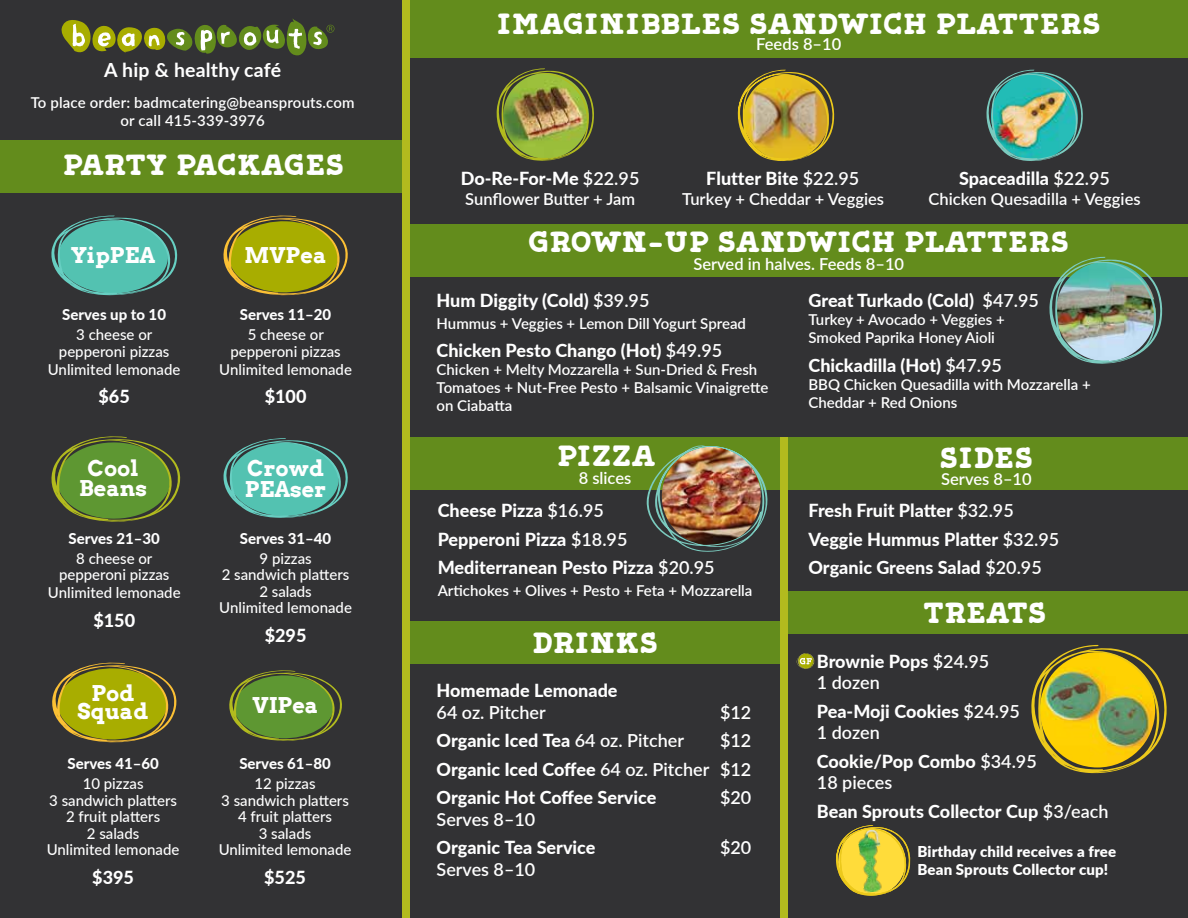
<style>
.page{position:relative;width:1188px;height:918px;background:#323234}
.page>*{position:absolute;margin:0;border:0;box-sizing:border-box;transform-origin:0 0}
.t1{font:36px "Gliny Hand Slab 300";letter-spacing:-.005em;color:#fff}
.t2{font:700 21.75px/18px "Arvo";color:#fff;text-align:center}
.t3{font:700 19.5px "Lato";letter-spacing:.01em;color:#fff}
.t4{font:800 18px/28.3px "Lato";color:#fff}
.t5{font:600 18px/21.6px "Lato";color:#fff}
.t6{font:600 16.5px "Lato";color:#fff}
.t7{font:600 15px/18px "Lato";color:#fff}
.t8{font:500 15px/16.5px "Lato";color:#fff;text-align:center}
.t9{font:800 15px "Lato";color:#fff}
.t10{font:900 15px/18px "Lato";letter-spacing:.01em;color:#fff}
.s1{font-weight:600}
.s2{font-weight:800}
</style>
<div class="page">
<svg style="left:61px;top:18px;width:274px;height:38px"></svg>
<svg style="left:836px;top:825px;width:75px;height:71px"></svg>
<svg style="left:51px;top:215px;width:127px;height:81px"></svg>
<svg style="left:223px;top:438px;width:125px;height:80px"></svg>
<svg style="left:51px;top:436px;width:130px;height:86px"></svg>
<svg style="left:229px;top:670px;width:113px;height:71px"></svg>
<svg style="left:223px;top:215px;width:125px;height:81px"></svg>
<svg style="left:52px;top:662px;width:125px;height:81px"></svg>
<div style="left:0;top:141px;width:407px;height:52px;background:#638c1c"></div>
<div style="left:410px;top:0;width:778px;height:58px;background:#638c1c"></div>
<div style="left:410px;top:224px;width:778px;height:53px;background:#638c1c"></div>
<div style="left:410px;top:437px;width:778px;height:53px;background:#638c1c"></div>
<div style="left:410px;top:621px;width:372px;height:42px;background:#638c1c"></div>
<div style="left:782px;top:591px;width:406px;height:43px;background:#638c1c"></div>
<div style="left:402px;top:0;width:8px;height:918px;background:#b2bb1e"></div>
<div style="left:781px;top:437px;width:7px;height:481px;background:#b2bb1e"></div>
<img style="left:986px;top:70px;width:97px;height:91px">
<img style="left:1049px;top:257px;width:114px;height:107px">
<img style="left:496px;top:68px;width:98px;height:93px">
<img style="left:1031px;top:645px;width:136px;height:129px">
<img style="left:737px;top:69px;width:98px;height:92px">
<img style="left:646px;top:445px;width:122px;height:107px">
<svg style="left:797px;top:653px;width:18px;height:16px"></svg>
<p class="t3" style="left:104px;top:55px;width:178px">A hip &amp; healthy café</p>
<p class="t7" style="left:31px;top:92px;width:325px;text-align:center">To place order: badmcatering@beansprouts.com or call 415-339-3976</p>
<h1 class="t1" style="left:63px;top:144px;width:284px">Party packages</h1>
<p class="t2" style="left:71px;top:246px;width:86px">YipPEA</p>
<p class="t9" style="left:62px;top:304px;width:105px">Serves up to 10</p>
<p class="t8" style="left:59px;top:326px;width:112px">3 cheese or pepperoni pizzas</p>
<p class="t8" style="left:48px;top:360px;width:134px">Unlimited lemonade</p>
<p class="t4" style="left:99px;top:382px;width:33px">$65</p>
<p class="t2" style="left:79px;top:458px;width:70px;line-height:19.5px">Cool<br>Beans</p>
<p class="t9" style="left:69px;top:527px;width:93px">Serves 21–30</p>
<p class="t8" style="left:59px;top:549px;width:112px">8 cheese or pepperoni pizzas</p>
<p class="t8" style="left:48px;top:584px;width:134px">Unlimited lemonade</p>
<p class="t4" style="left:93px;top:605px;width:43px">$150</p>
<p class="t2" style="left:78px;top:684px;width:72px">Pod<br>Squad</p>
<p class="t9" style="left:67px;top:753px;width:93px">Serves 41–60</p>
<p class="t8" style="left:47px;top:775px;width:134px">10 pizzas<br>3 sandwich platters<br>2 fruit platters<br>2 salads<br>Unlimited lemonade</p>
<p class="t4" style="left:92px;top:862px;width:43px">$395</p>
<p class="t2" style="left:245px;top:246px;width:84px">MVPea</p>
<p class="t9" style="left:240px;top:304px;width:93px">Serves 11–20</p>
<p class="t8" style="left:230px;top:326px;width:112px">5 cheese or pepperoni pizzas</p>
<p class="t8" style="left:219px;top:360px;width:134px">Unlimited lemonade</p>
<p class="t4" style="left:265px;top:382px;width:43px">$100</p>
<p class="t2" style="left:245px;top:458px;width:83px;line-height:21px;text-align:left">Crowd<br>PEAser</p>
<p class="t9" style="left:240px;top:527px;width:93px">Serves 31–40</p>
<p class="t8" style="left:219px;top:549px;width:134px">9 pizzas<br>2 sandwich platters<br>2 salads<br>Unlimited lemonade</p>
<p class="t4" style="left:265px;top:620px;width:43px">$295</p>
<p class="t2" style="left:253px;top:696px;width:67px">VIPea</p>
<p class="t9" style="left:239px;top:753px;width:93px">Serves 61–80</p>
<p class="t8" style="left:219px;top:775px;width:134px">12 pizzas<br>3 sandwich platters<br>4 fruit platters<br>3 salads<br>Unlimited lemonade</p>
<p class="t4" style="left:264px;top:862px;width:43px">$525</p>
<h1 class="t1" style="left:497px;top:3px;width:606px">imaginibbles sandwich platters</h1>
<p class="t6" style="left:756px;top:32px;width:87px">Feeds 8–10</p>
<p class="t4" style="left:461px;top:164px;width:180px">Do-Re-For-Me <span class="s1">$22.95</span></p>
<p class="t6" style="left:465px;top:187px;width:171px">Sunflower Butter + Jam</p>
<p class="t4" style="left:706px;top:164px;width:155px">Flutter Bite <span class="s1">$22.95</span></p>
<p class="t6" style="left:682px;top:187px;width:203px">Turkey + Cheddar + Veggies</p>
<p class="t4" style="left:959px;top:164px;width:152px">Spaceadilla <span class="s1">$22.95</span></p>
<p class="t6" style="left:928px;top:187px;width:214px">Chicken Quesadilla + Veggies</p>
<h1 class="t1" style="left:528px;top:222px;width:543px">grown-up sandwich platters</h1>
<p class="t6" style="left:693px;top:252px;width:212px">Served in halves. Feeds 8–10</p>
<p class="t4" style="left:437px;top:286px;width:214px">Hum Diggity (Cold) <span class="s1">$39.95</span></p>
<p class="t7" style="left:437px;top:314px;width:311px">Hummus + Veggies + Lemon Dill Yogurt Spread</p>
<p class="t4" style="left:437px;top:336px;width:287px">Chicken Pesto Chango (Hot) <span class="s1">$49.95</span></p>
<p class="t7" style="left:437px;top:360px;width:333px">Chicken + Melty Mozzarella + Sun-Dried &amp; Fresh<br>Tomatoes + Nut-Free Pesto + Balsamic Vinaigrette on Ciabatta</p>
<h1 class="t1" style="left:557px;top:435px;width:100px">pizza</h1>
<p class="t4" style="left:438px;top:496px;width:279px">Cheese Pizza <span class="s1">$16.95<br></span>Pepperoni Pizza <span class="s1">$18.95<br></span>Mediterranean Pesto Pizza <span class="s1">$20.95</span></p>
<p class="t7" style="left:438px;top:581px;width:316px">Artichokes + Olives + Pesto + Feta + Mozzarella</p>
<p class="t6" style="left:579px;top:466px;width:54px">8 slices</p>
<h1 class="t1" style="left:532px;top:622px;width:128px">drinks</h1>
<p class="t4" style="left:437px;top:676px;width:183px">Homemade Lemonade</p>
<p class="t5" style="left:437px;top:701px;width:111px">64 oz. Pitcher</p>
<p class="t5" style="left:720px;top:701px;width:33px">$12</p>
<p class="t4" style="left:437px;top:726px;width:249px">Organic Iced Tea <span class="s1">64 oz. Pitcher</span></p>
<p class="t4" style="left:437px;top:726px;width:316px;text-align:justify;text-indent:284px"><span class="s1">$12<br></span>Organic Iced Coffee <span class="s1">64 oz. Pitcher $12<br></span>Organic Hot Coffee Service</p>
<p class="t5" style="left:720px;top:786px;width:33px">$20</p>
<p class="t5" style="left:437px;top:808px;width:100px">Serves 8–10</p>
<p class="t4" style="left:437px;top:833px;width:160px">Organic Tea Service</p>
<p class="t5" style="left:720px;top:836px;width:33px">$20</p>
<p class="t5" style="left:437px;top:858px;width:100px">Serves 8–10</p>
<p class="t4" style="left:809px;top:286px;width:232px">Great Turkado (Cold) <span class="s1">$47.95</span></p>
<p class="t7" style="left:809px;top:310px;width:198px">Turkey + Avocado + Veggies +<br>Smoked Paprika Honey Aioli</p>
<p class="t4" style="left:809px;top:350px;width:195px">Chickadilla (Hot) <span class="s1">$47.95</span></p>
<p class="t7" style="left:809px;top:375px;width:284px">BBQ Chicken Quesadilla with Mozzarella +<br>Cheddar + Red Onions</p>
<h1 class="t1" style="left:939px;top:437px;width:96px">sides</h1>
<p class="t6" style="left:941px;top:467px;width:92px">Serves 8–10</p>
<p class="t4" style="left:809px;top:496px;width:252px">Fresh Fruit Platter <span class="s1">$32.95<br></span>Veggie Hummus Platter <span class="s1">$32.95<br></span>Organic Greens Salad <span class="s1">$20.95</span></p>
<h1 class="t1" style="left:923px;top:592px;width:125px">treats</h1>
<p class="t5" style="left:817px;top:650px;width:174px"><span class="s2">Brownie Pops</span> $24.95<br>1 dozen</p>
<p class="t4" style="left:817px;top:700px;width:205px;line-height:21.6px">Pea-Moji Cookies <span class="s1">$24.95<br>1 dozen</span></p>
<p class="t4" style="left:817px;top:749px;width:221px;line-height:21.6px">Cookie/Pop Combo <span class="s1">$34.95<br>18 pieces</span></p>
<p class="t4" style="left:817px;top:796px;width:293px">Bean Sprouts Collector Cup <span class="s1">$3/each</span></p>
<p class="t10" style="left:917px;top:842px;width:200px">Birthday child receives a free<br>Bean Sprouts Collector cup!</p>
</div>
